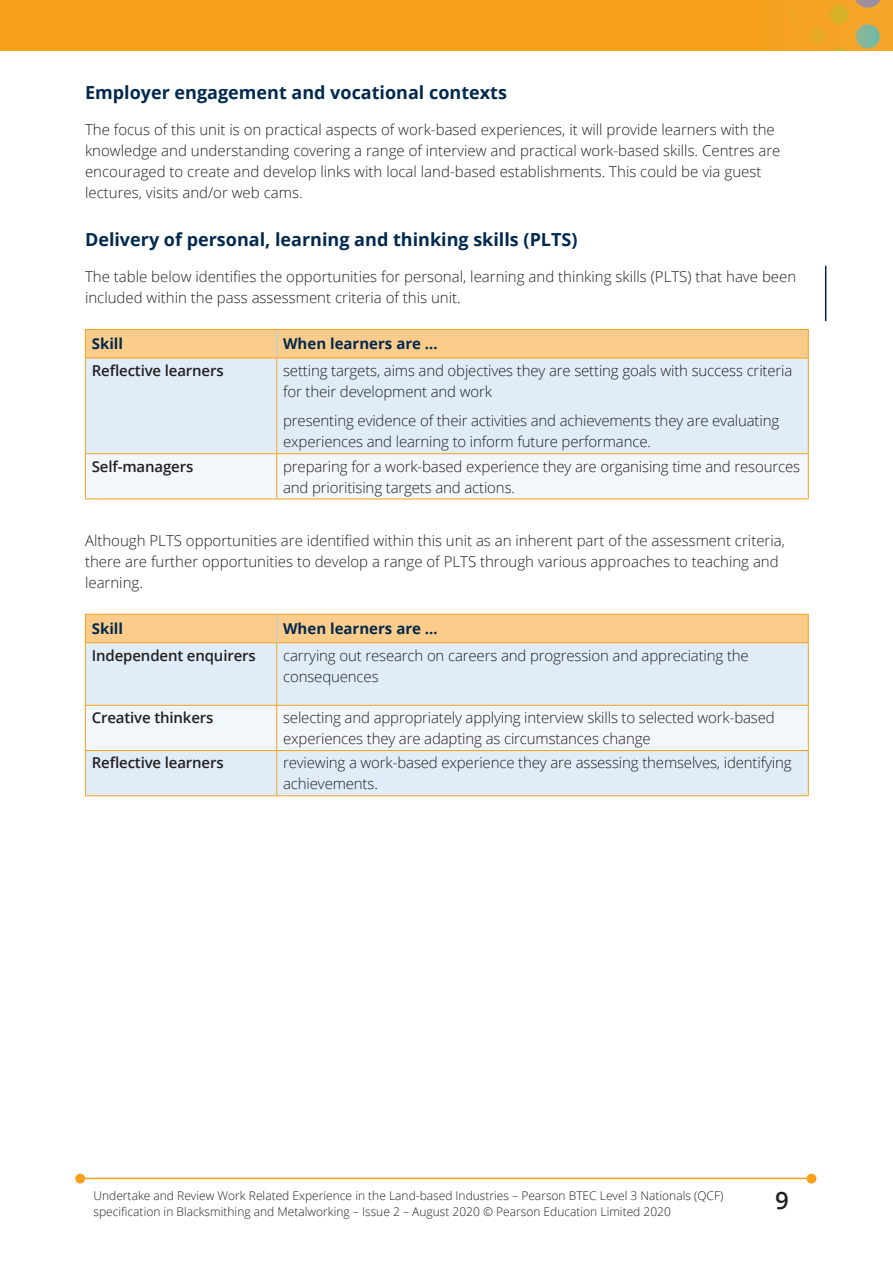
<style>
.page{position:relative;width:893px;height:1263px;background:#fff}
.page>*{position:absolute;margin:0;border:0;box-sizing:border-box;transform-origin:0 0}
.t1{font:600 24px "Open Sans";color:#231f20}
.hb2{font:700 18px "Open Sans";color:#00294e}
.text{font:300 15px/21px "Open Sans";color:#231f20}
.table_text{font:300 15px/21px "Open Sans";letter-spacing:-.01em;color:#231f20}
.table_text_bold{font:600 15px "Open Sans";letter-spacing:-.01em;color:#231f20}
.table_head{font:700 15px "Open Sans";color:#00294e}
.t2{font:300 12px/16.5px "Open Sans";color:#231f20}
</style>
<div class="page">
<img style="left:0;top:0;width:893px;height:51px">
<hr style="left:82px;top:1178px;width:728px;height:1px;background:#f6a01b">
<div style="left:807px;top:1174px;width:9px;height:9px;background:#f6a01b;border-radius:50%"></div>
<div style="left:807px;top:1174px;width:9px;height:9px;border:2px solid #f6a01b;border-radius:50%"></div>
<div style="left:76px;top:1174px;width:8px;height:9px;background:#f6a01b;border-radius:50%"></div>
<div style="left:75px;top:1174px;width:10px;height:9px;border:2px solid #f6a01b;border-radius:50%"></div>
<div style="left:86px;top:359px;width:722px;height:94px;background:#e0edf8"></div>
<div style="left:86px;top:454px;width:722px;height:45px;background:#f2f7fb"></div>
<div style="left:85px;top:330px;width:724px;height:28px;background:#fccc8b"></div>
<hr style="left:85px;top:329px;width:192px;height:1px;background:#f6a01b">
<hr style="left:277px;top:329px;width:532px;height:1px;background:#f6a01b">
<hr style="left:85px;top:358px;width:1px;height:95px;background:#f6a01b">
<hr style="left:85px;top:358px;width:192px;height:1px;background:#f6a01b">
<hr style="left:276px;top:358px;width:1px;height:95px;background:#f6a01b">
<hr style="left:808px;top:358px;width:1px;height:95px;background:#f6a01b">
<hr style="left:277px;top:358px;width:532px;height:1px;background:#f6a01b">
<hr style="left:85px;top:499px;width:192px;height:1px;background:#f6a01b">
<hr style="left:85px;top:454px;width:1px;height:45px;background:#f6a01b">
<hr style="left:85px;top:453px;width:192px;height:1px;background:#f6a01b">
<hr style="left:277px;top:499px;width:532px;height:1px;background:#f6a01b">
<hr style="left:276px;top:454px;width:1px;height:45px;background:#f6a01b">
<hr style="left:808px;top:454px;width:1px;height:45px;background:#f6a01b">
<hr style="left:277px;top:453px;width:532px;height:1px;background:#f6a01b">
<div style="left:86px;top:643px;width:722px;height:152px;background:#e0edf8"></div>
<div style="left:86px;top:706px;width:722px;height:44px;background:#f2f7fb"></div>
<div style="left:85px;top:615px;width:724px;height:27px;background:#fccc8b"></div>
<hr style="left:85px;top:614px;width:192px;height:1px;background:#f6a01b">
<hr style="left:277px;top:614px;width:532px;height:1px;background:#f6a01b">
<hr style="left:85px;top:643px;width:1px;height:62px;background:#f6a01b">
<hr style="left:85px;top:642px;width:192px;height:1px;background:#f6a01b">
<hr style="left:276px;top:643px;width:1px;height:62px;background:#f6a01b">
<hr style="left:808px;top:643px;width:1px;height:62px;background:#f6a01b">
<hr style="left:277px;top:642px;width:532px;height:1px;background:#f6a01b">
<hr style="left:85px;top:706px;width:1px;height:44px;background:#f6a01b">
<hr style="left:85px;top:705px;width:192px;height:1px;background:#f6a01b">
<hr style="left:276px;top:706px;width:1px;height:44px;background:#f6a01b">
<hr style="left:808px;top:706px;width:1px;height:44px;background:#f6a01b">
<hr style="left:277px;top:705px;width:532px;height:1px;background:#f6a01b">
<hr style="left:85px;top:795px;width:192px;height:1px;background:#f6a01b">
<hr style="left:85px;top:751px;width:1px;height:44px;background:#f6a01b">
<hr style="left:85px;top:750px;width:192px;height:1px;background:#f6a01b">
<hr style="left:277px;top:795px;width:532px;height:1px;background:#f6a01b">
<hr style="left:276px;top:751px;width:1px;height:44px;background:#f6a01b">
<hr style="left:808px;top:751px;width:1px;height:44px;background:#f6a01b">
<hr style="left:277px;top:750px;width:532px;height:1px;background:#f6a01b">
<hr style="left:825px;top:266px;width:1px;height:55px;background:#002556">
<p class="hb2" style="left:85px;top:80px;width:423px">Employer engagement and vocational contexts</p>
<p class="text" style="left:85px;top:119px;width:697px">The focus of this unit is on practical aspects of work-based experiences, it will provide learners with the knowledge and understanding covering a range of interview and practical work-based skills. Centres are encouraged to create and develop links with local land-based establishments. This could be via guest lectures, visits and/or web cams.</p>
<p class="hb2" style="left:85px;top:227px;width:494px">Delivery of personal, learning and thinking skills (PLTS)</p>
<p class="text" style="left:85px;top:266px;width:713px">The table below identifies the opportunities for personal, learning and thinking skills (PLTS) that have been included within the pass assessment criteria of this unit.</p>
<p class="table_head" style="left:92px;top:333px;width:33px">Skill</p>
<p class="table_head" style="left:283px;top:333px;width:156px">When learners are …</p>
<p class="table_text_bold" style="left:92px;top:360px;width:133px">Reflective learners</p>
<p class="table_text" style="left:283px;top:359px;width:511px">setting targets, aims and objectives they are setting goals with success criteria for their development and work</p>
<p class="table_text" style="left:283px;top:410px;width:498px">presenting evidence of their activities and achievements they are evaluating experiences and learning to inform future performance.</p>
<p class="table_text_bold" style="left:92px;top:456px;width:103px">Self-managers</p>
<p class="table_text" style="left:283px;top:455px;width:518px">preparing for a work-based experience they are organising time and resources and prioritising targets and actions.</p>
<p class="text" style="left:85px;top:530px;width:701px">Although PLTS opportunities are identified within this unit as an inherent part of the assessment criteria, there are further opportunities to develop a range of PLTS through various approaches to teaching and learning.</p>
<p class="table_head" style="left:92px;top:618px;width:33px">Skill</p>
<p class="table_head" style="left:283px;top:618px;width:156px">When learners are …</p>
<p class="table_text_bold" style="left:92px;top:645px;width:165px">Independent enquirers</p>
<p class="table_text" style="left:283px;top:644px;width:467px">carrying out research on careers and progression and appreciating the consequences</p>
<p class="table_text_bold" style="left:92px;top:707px;width:123px">Creative thinkers</p>
<p class="table_text" style="left:283px;top:707px;width:493px">selecting and appropriately applying interview skills to selected work-based experiences they are adapting as circumstances change</p>
<p class="table_text_bold" style="left:92px;top:753px;width:133px">Reflective learners</p>
<p class="table_text" style="left:283px;top:752px;width:510px">reviewing a work-based experience they are assessing themselves, identifying achievements.</p>
<p class="t2" style="left:94px;top:1187px;width:631px">Undertake and Review Work Related Experience in the Land-based Industries – Pearson BTEC Level 3 Nationals (QCF) specification in Blacksmithing and Metalworking – Issue 2 – August 2020 © Pearson Education Limited 2020</p>
<h1 class="t1" style="left:775px;top:1184px;width:15px">9</h1>
</div>
